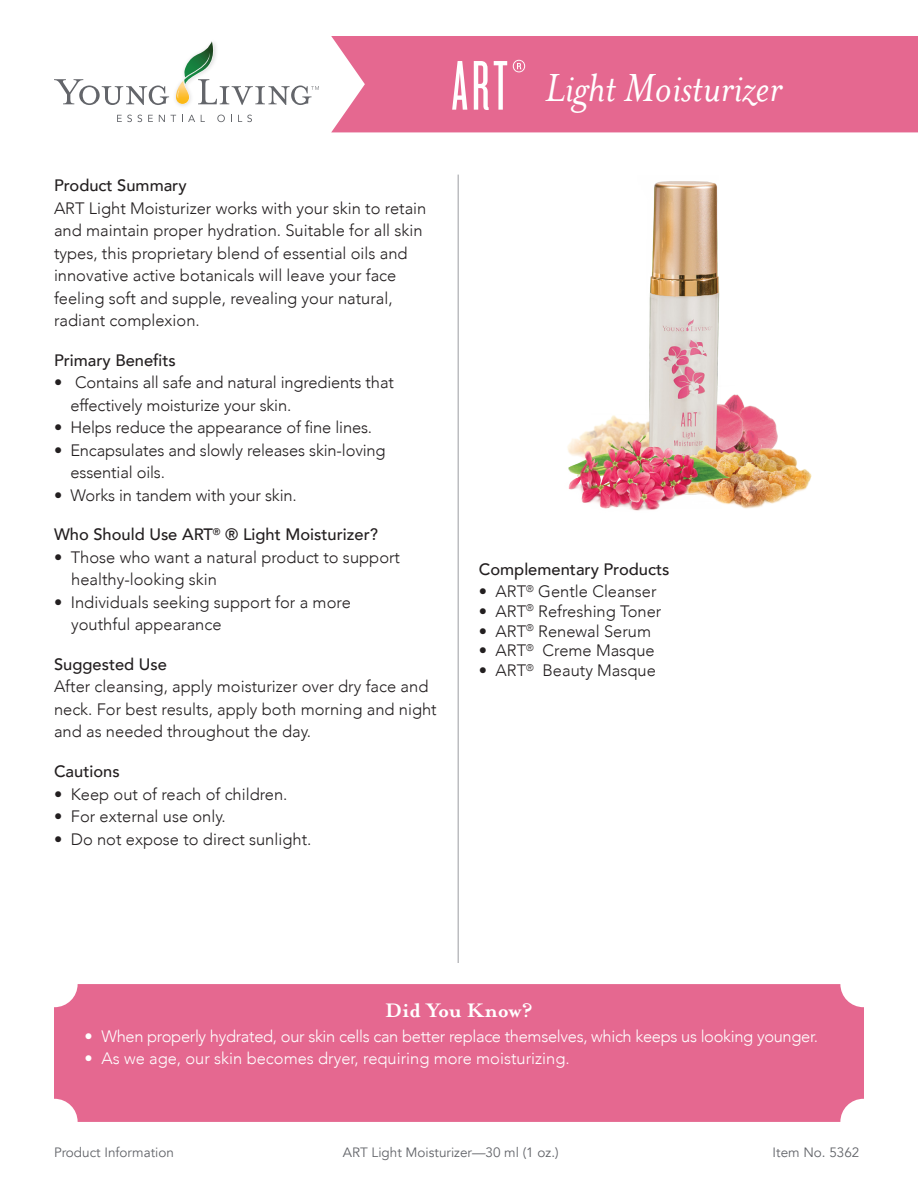
<style>
.page{position:relative;width:918px;height:1188px;background:#fff}
.page>*{position:absolute;margin:0;border:0;box-sizing:border-box;transform-origin:0 0}
.t1{font:73.05px "Knockout 26 Junior Flywght";color:#fff}
.t2{font:italic 45px "Mrs Eaves OT";color:#fff}
.t3{font:700 22.5px "Mrs Eaves OT";color:#fff}
.t4{font:300 16.5px/22.5px "Avenir";color:#231f20}
.t5{font:500 16.5px "Avenir";color:#231f20}
.t6{font:300 16.5px "Avenir";letter-spacing:-.02em;color:#fff}
.t7{font:300 16.5px "Avenir";color:#fff}
.t8{font:13.5px "Avenir";color:#63656a}
</style>
<div class="page">
<svg style="left:54px;top:41px;width:265px;height:64px"></svg>
<svg style="left:117px;top:115px;width:25px;height:7px"></svg>
<svg style="left:148px;top:115px;width:5px;height:7px"></svg>
<svg style="left:159px;top:115px;width:6px;height:7px"></svg>
<svg style="left:171px;top:115px;width:5px;height:7px"></svg>
<svg style="left:182px;top:115px;width:13px;height:7px"></svg>
<svg style="left:217px;top:115px;width:8px;height:7px"></svg>
<svg style="left:238px;top:115px;width:14px;height:7px"></svg>
<div style="left:331px;top:36px;width:587px;height:96px;background:#e56890"></div>
<img style="left:567px;top:181px;width:245px;height:330px">
<div style="left:54px;top:984px;width:810px;height:138px;background:#e56890"></div>
<hr style="left:458px;top:175px;width:1px;height:788px;background:#bcbdc0">
<p class="t1" style="left:452px;top:45px;width:76px">ART®</p>
<p class="t2" style="left:545px;top:63px;width:239px">Light Moisturizer</p>
<p class="t5" style="left:54px;top:171px;width:134px">Product Summary</p>
<p class="t4" style="left:54px;top:197px;width:374px">ART Light Moisturizer works with your skin to retain and maintain proper hydration. Suitable for all skin types, this proprietary blend of essential oils and innovative active botanicals will leave your face feeling soft and supple, revealing your natural, radiant complexion.</p>
<p class="t5" style="left:54px;top:346px;width:123px">Primary Benefits</p>
<p class="t4" style="left:54px;top:371px;width:341px">• Contains all safe and natural ingredients that</p>
<p class="t4" style="left:70px;top:394px;width:222px">effectively moisturize your skin.</p>
<p class="t4" style="left:54px;top:416px;width:320px">• Helps reduce the appearance of fine lines.</p>
<p class="t4" style="left:54px;top:439px;width:333px">• Encapsulates and slowly releases skin-loving</p>
<p class="t4" style="left:70px;top:461px;width:96px">essential oils.</p>
<p class="t4" style="left:54px;top:484px;width:244px">• Works in tandem with your skin.</p>
<p class="t5" style="left:54px;top:520px;width:326px">Who Should Use ART<sup>®</sup> ® Light Moisturizer?</p>
<p class="t4" style="left:54px;top:546px;width:348px">• Those who want a natural product to support</p>
<p class="t4" style="left:71px;top:568px;width:147px">healthy-looking skin</p>
<p class="t4" style="left:54px;top:591px;width:298px">• Individuals seeking support for a more</p>
<p class="t4" style="left:71px;top:613px;width:152px">youthful appearance</p>
<p class="t5" style="left:54px;top:650px;width:115px">Suggested Use</p>
<p class="t4" style="left:54px;top:675px;width:384px">After cleansing, apply moisturizer over dry face and neck. For best results, apply both morning and night and as needed throughout the day.</p>
<p class="t5" style="left:54px;top:757px;width:67px">Cautions</p>
<p class="t4" style="left:54px;top:783px;width:235px">• Keep out of reach of children.</p>
<p class="t4" style="left:54px;top:805px;width:173px">• For external use only.</p>
<p class="t4" style="left:54px;top:828px;width:259px">• Do not expose to direct sunlight.</p>
<p class="t5" style="left:479px;top:554px;width:192px">Complementary Products</p>
<p class="t4" style="left:479px;top:580px;width:179px">• ART<sup>®</sup> Gentle Cleanser</p>
<p class="t4" style="left:479px;top:600px;width:184px">• ART<sup>®</sup> Refreshing Toner</p>
<p class="t4" style="left:479px;top:620px;width:174px">• ART<sup>®</sup> Renewal Serum</p>
<p class="t4" style="left:479px;top:639px;width:177px">• ART<sup>®</sup> Creme Masque</p>
<p class="t4" style="left:479px;top:659px;width:179px">• ART<sup>®</sup> Beauty Masque</p>
<p class="t3" style="left:385px;top:998px;width:149px">Did You Know?</p>
<p class="t6" style="left:85px;top:1027px;width:735px">• When properly hydrated, our skin cells can better replace themselves, which keeps us looking younger.</p>
<p class="t7" style="left:85px;top:1048px;width:487px">• As we age, our skin becomes dryer, requiring more moisturizing.</p>
<p class="t8" style="left:54px;top:1144px;width:122px">Product Information</p>
<p class="t8" style="left:343px;top:1144px;width:217px">ART Light Moisturizer—30 ml (1 oz.)</p>
<p class="t8" style="left:773px;top:1144px;width:88px">Item No. 5362</p>
</div>
